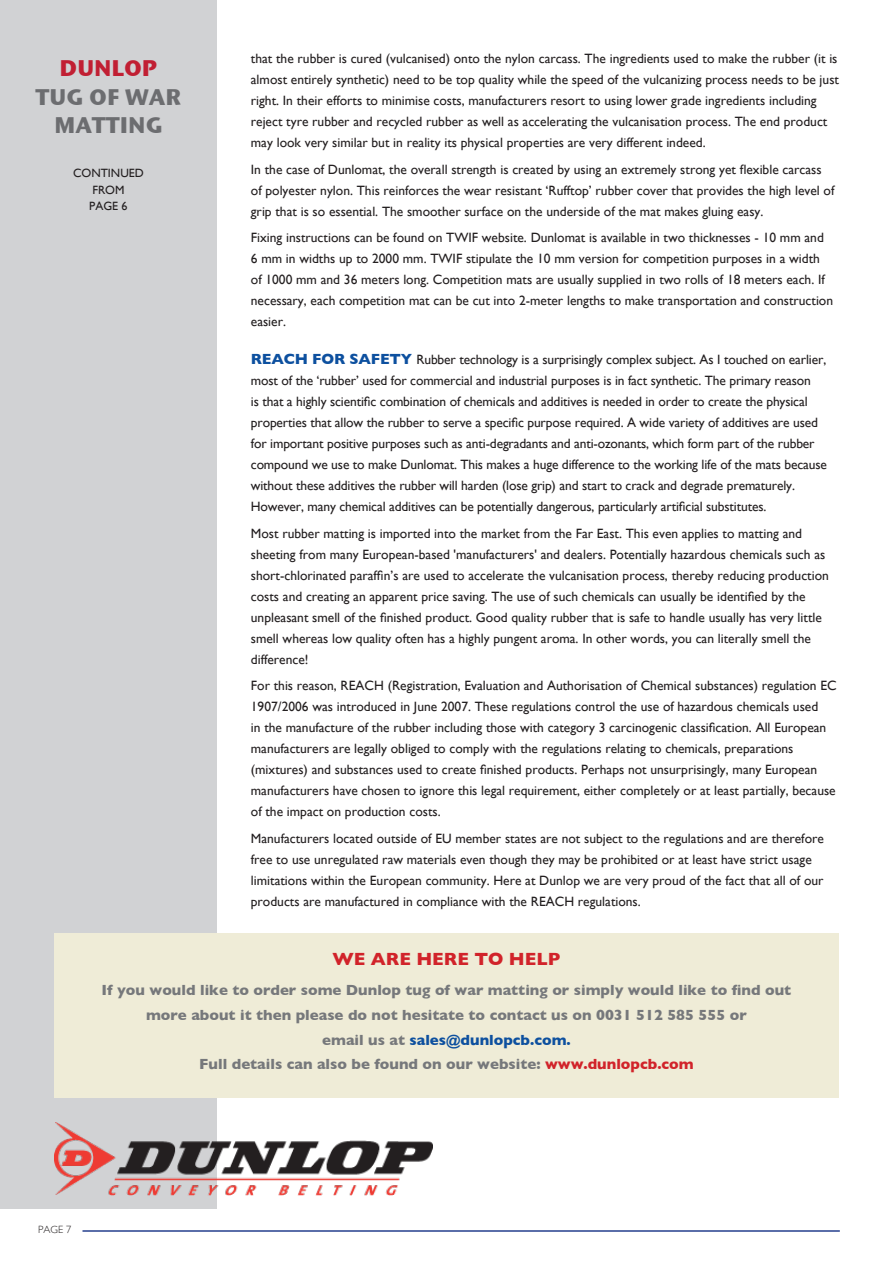
<style>
.page{position:relative;width:893px;height:1263px;background:#fff}
.page>*{position:absolute;margin:0;border:0;box-sizing:border-box;transform-origin:0 0}
.t1{font:700 22.5px "Stone Sans ITC";color:#6c6d70}
.t2{font:700 22.5px "Stone Sans ITC";color:#c11f33}
.t3{font:700 18px "Gill Sans";color:#d1232a}
.t4{font:700 15px "Gill Sans";color:#76787b}
.t5{font:700 15px "Gill Sans";color:#0d509f}
.t6{font:13.5px/21px "Gill Sans";color:#231f20}
.t7{font:12px "Gill Sans";color:#231f20}
.t8{font:300 10.5px "Gill Sans";color:#231f20}
.s1{font-weight:700;font-size:15px;color:#0d509f}
.s2{color:#76787b}
.s3{color:#d1232a}
</style>
<div class="page">
<div style="left:0;top:0;width:217px;height:1219px;background:#d1d2d4"></div>
<hr style="left:82px;top:1230px;width:758px;height:2px;background:#253f8e">
<div style="left:0;top:1209px;width:225px;height:13px;background:#fff"></div>
<div style="left:54px;top:933px;width:785px;height:164px;background:#efecd7"></div>
<img style="left:54px;top:1123px;width:378px;height:72px">
<p class="t2" style="left:60px;top:49px;width:99px">DUNLOP</p>
<p class="t1" style="left:36px;top:77px;width:147px">TUG OF WAR</p>
<p class="t1" style="left:54px;top:106px;width:110px">MATTING</p>
<p class="t7" style="left:73px;top:166px;width:72px">CONTINUED</p>
<p class="t7" style="left:92px;top:183px;width:34px">FROM</p>
<p class="t7" style="left:89px;top:199px;width:40px">PAGE 6</p>
<p class="t6" style="left:251px;top:48px;width:590px">that the rubber is cured (vulcanised) onto the nylon carcass. The ingredients used to make the rubber (it is almost entirely synthetic) need to be top quality while the speed of the vulcanizing process needs to be just right. In their efforts to minimise costs, manufacturers resort to using lower grade ingredients including reject tyre rubber and recycled rubber as well as accelerating the vulcanisation process. The end product may look very similar but in reality its physical properties are very different indeed.</p>
<p class="t6" style="left:251px;top:159px;width:585px">In the case of Dunlomat, the overall strength is created by using an extremely strong yet flexible carcass of polyester nylon. This reinforces the wear resistant ‘Rufftop’ rubber cover that provides the high level of grip that is so essential. The smoother surface on the underside of the mat makes gluing easy.</p>
<p class="t6" style="left:251px;top:227px;width:584px">Fixing instructions can be found on TWIF website. Dunlomat is available in two thicknesses - 10 mm and 6 mm in widths up to 2000 mm. TWIF stipulate the 10 mm version for competition purposes in a width of 1000 mm and 36 meters long. Competition mats are usually supplied in two rolls of 18 meters each. If necessary, each competition mat can be cut into 2-meter lengths to make transportation and construction easier.</p>
<p class="t6" style="left:251px;top:349px;width:578px"><span class="s1">REACH FOR SAFETY</span> Rubber technology is a surprisingly complex subject. As I touched on earlier, most of the ‘rubber’ used for commercial and industrial purposes is in fact synthetic. The primary reason<br>is that a highly scientific combination of chemicals and additives is needed in order to create the physical properties that allow the rubber to serve a specific purpose required. A wide variety of additives are used for important positive purposes such as anti-degradants and anti-ozonants, which form part of the rubber compound we use to make Dunlomat. This makes a huge difference to the working life of the mats because without these additives the rubber will harden (lose grip) and start to crack and degrade prematurely.<br>However, many chemical additives can be potentially dangerous, particularly artificial substitutes.</p>
<p class="t6" style="left:251px;top:522px;width:580px">Most rubber matting is imported into the market from the Far East. This even applies to matting and sheeting from many European-based 'manufacturers' and dealers. Potentially hazardous chemicals such as short-chlorinated paraffin’s are used to accelerate the vulcanisation process, thereby reducing production costs and creating an apparent price saving. The use of such chemicals can usually be identified by the unpleasant smell of the finished product. Good quality rubber that is safe to handle usually has very little smell whereas low quality often has a highly pungent aroma. In other words, you can literally smell the difference!</p>
<p class="t6" style="left:251px;top:675px;width:587px">For this reason, REACH (Registration, Evaluation and Authorisation of Chemical substances) regulation EC 1907/2006 was introduced in June 2007. These regulations control the use of hazardous chemicals used<br>in the manufacture of the rubber including those with category 3 carcinogenic classification. All European manufacturers are legally obliged to comply with the regulations relating to chemicals, preparations (mixtures) and substances used to create finished products. Perhaps not unsurprisingly, many European manufacturers have chosen to ignore this legal requirement, either completely or at least partially, because of the impact on production costs.</p>
<p class="t6" style="left:251px;top:827px;width:574px">Manufacturers located outside of EU member states are not subject to the regulations and are therefore free to use unregulated raw materials even though they may be prohibited or at least have strict usage limitations within the European community. Here at Dunlop we are very proud of the fact that all of our products are manufactured in compliance with the REACH regulations.</p>
<p class="t3" style="left:332px;top:944px;width:229px">WE ARE HERE TO HELP</p>
<p class="t4" style="left:102px;top:978px;width:691px">If you would like to order some Dunlop tug of war matting or simply would like to find out</p>
<p class="t4" style="left:146px;top:1003px;width:602px">more about it then please do not hesitate to contact us on 0031 512 585 555 or</p>
<p class="t5" style="left:322px;top:1028px;width:250px"><span class="s2">email us at</span> sales@dunlopcb.com.</p>
<p class="t4" style="left:199px;top:1052px;width:496px">Full details can also be found on our website: <span class="s3">www.dunlopcb.com</span></p>
<p class="t8" style="left:38px;top:1221px;width:35px">PAGE 7</p>
</div>
